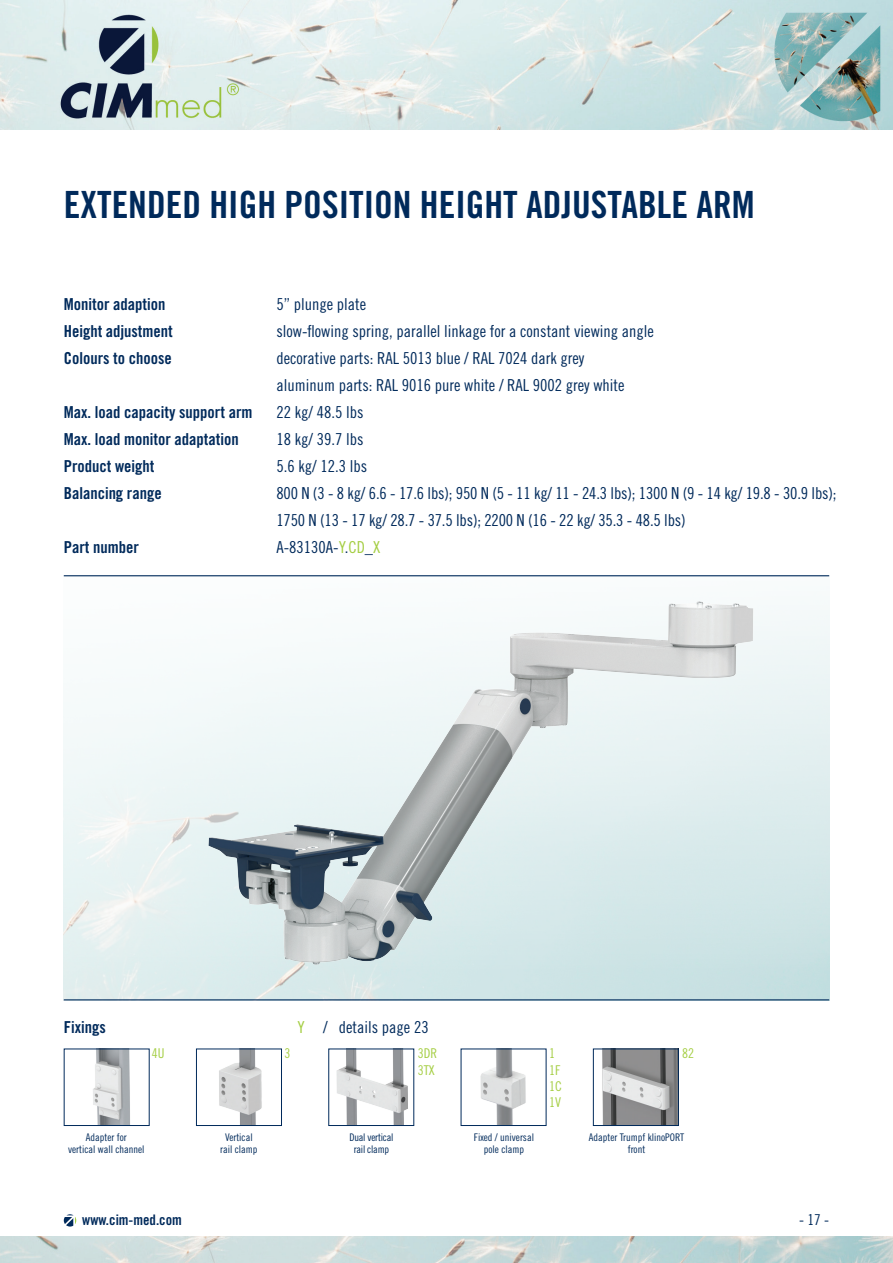
<style>
.page{position:relative;width:893px;height:1263px;background:#fff}
.page>*{position:absolute;margin:0;border:0;box-sizing:border-box;transform-origin:0 0}
.t1{font:37.5px "Trade Gothic LT Std Bd Cn 20";color:#002a5b}
.t2{font:16.5px/27px "Trade Gothic LT Std Cn 18";color:#002a5b}
.t3{font:16.5px/27px "Trade Gothic LT Std Bd Cn 20";color:#002a5b}
.t4{font:15px "Trade Gothic LT Std Cn 18";color:#002a5b}
.t5{font:14.55px "Trade Gothic LT Std Bd Cn 20";color:#002a5b}
.t6{font:13.5px/16.2px "Trade Gothic LT Std Cn 18";color:#a5ce44;text-align:justify}
.t7{font:10.5px/12.6px "Trade Gothic LT Std Cn 18";color:#002a5b;text-align:center}
.t8{font:10.5px/12.6px "Trade Gothic LT Std Cn 18";letter-spacing:-.02em;color:#002a5b;text-align:center}
.s1{color:#a5ce44}
</style>
<div class="page">
<img style="left:0;top:0;width:893px;height:130px">
<img style="left:0;top:1237px;width:893px;height:26px">
<svg style="left:64px;top:1214px;width:12px;height:12px"></svg>
<img style="left:336px;top:1050px;width:72px;height:74px">
<img style="left:480px;top:1050px;width:46px;height:74px">
<img style="left:219px;top:1050px;width:43px;height:74px">
<div style="left:196px;top:1048px;width:86px;height:78px;border:1px solid #002a5b"></div>
<img style="left:602px;top:1050px;width:75px;height:74px">
<div style="left:593px;top:1048px;width:86px;height:78px;border:1px solid #002a5b"></div>
<img style="left:93px;top:1050px;width:37px;height:74px">
<div style="left:64px;top:1048px;width:86px;height:78px;border:1px solid #002a5b"></div>
<img style="left:64px;top:576px;width:765px;height:423px">
<hr style="left:64px;top:999px;width:765px;height:1px;background:#002a5b">
<hr style="left:64px;top:575px;width:765px;height:1px;background:#002a5b">
<h1 class="t1" style="left:64px;top:182px;width:692px">EXTENDED HIGH POSITION HEIGHT ADJUSTABLE ARM</h1>
<p class="t3" style="left:64px;top:290px;width:111px">Monitor adaption<br>Height adjustment<br>Colours to choose</p>
<p class="t3" style="left:64px;top:398px;width:190px">Max. load capacity support arm<br>Max. load monitor adaptation<br>Product weight<br>Balancing range</p>
<p class="t3" style="left:64px;top:533px;width:77px">Part number</p>
<p class="t2" style="left:276px;top:290px;width:562px">5” plunge plate<br>slow-flowing spring, parallel linkage for a constant viewing angle<br>decorative parts: RAL 5013 blue / RAL 7024 dark grey<br>aluminum parts: RAL 9016 pure white / RAL 9002 grey white<br>22 kg/ 48.5 lbs<br>18 kg/ 39.7 lbs<br>5.6 kg/ 12.3 lbs<br>800 N (3 - 8 kg/ 6.6 - 17.6 lbs); 950 N (5 - 11 kg/ 11 - 24.3 lbs); 1300 N (9 - 14 kg/ 19.8 - 30.9 lbs); 1750 N (13 - 17 kg/ 28.7 - 37.5 lbs); 2200 N (16 - 22 kg/ 35.3 - 48.5 lbs)<br>A-83130A-<span class="s1">Y</span>.<span class="s1">CD</span>_<span class="s1">X</span></p>
<p class="t3" style="left:64px;top:1013px;width:44px">Fixings</p>
<p class="t2" style="left:298px;top:1013px;width:132px"><span class="s1">Y</span> / details page 23</p>
<p class="t6" style="left:152px;top:1045px;width:14px">4U</p>
<p class="t6" style="left:285px;top:1045px;width:7px">3</p>
<p class="t6" style="left:418px;top:1045px;width:21px">3DR<br>3TX</p>
<p class="t6" style="left:549px;top:1045px;width:7px">1</p>
<p class="t6" style="left:682px;top:1045px;width:13px">82</p>
<p class="t6" style="left:549px;top:1061px;width:14px">1F 1C 1V</p>
<p class="t7" style="left:68px;top:1131px;width:78px">Adapter for<br>vertical wall channel</p>
<p class="t7" style="left:474px;top:1131px;width:62px">Fixed / universal pole clamp</p>
<p class="t7" style="left:589px;top:1131px;width:97px">Adapter Trumpf klinoPORT front</p>
<p class="t7" style="left:220px;top:1131px;width:39px">Vertical rail clamp</p>
<p class="t8" style="left:349px;top:1131px;width:46px">Dual vertical rail clamp</p>
<p class="t5" style="left:82px;top:1211px;width:101px">www.cim-med.com</p>
<p class="t4" style="left:799px;top:1210px;width:31px">- 17 -</p>
</div>
